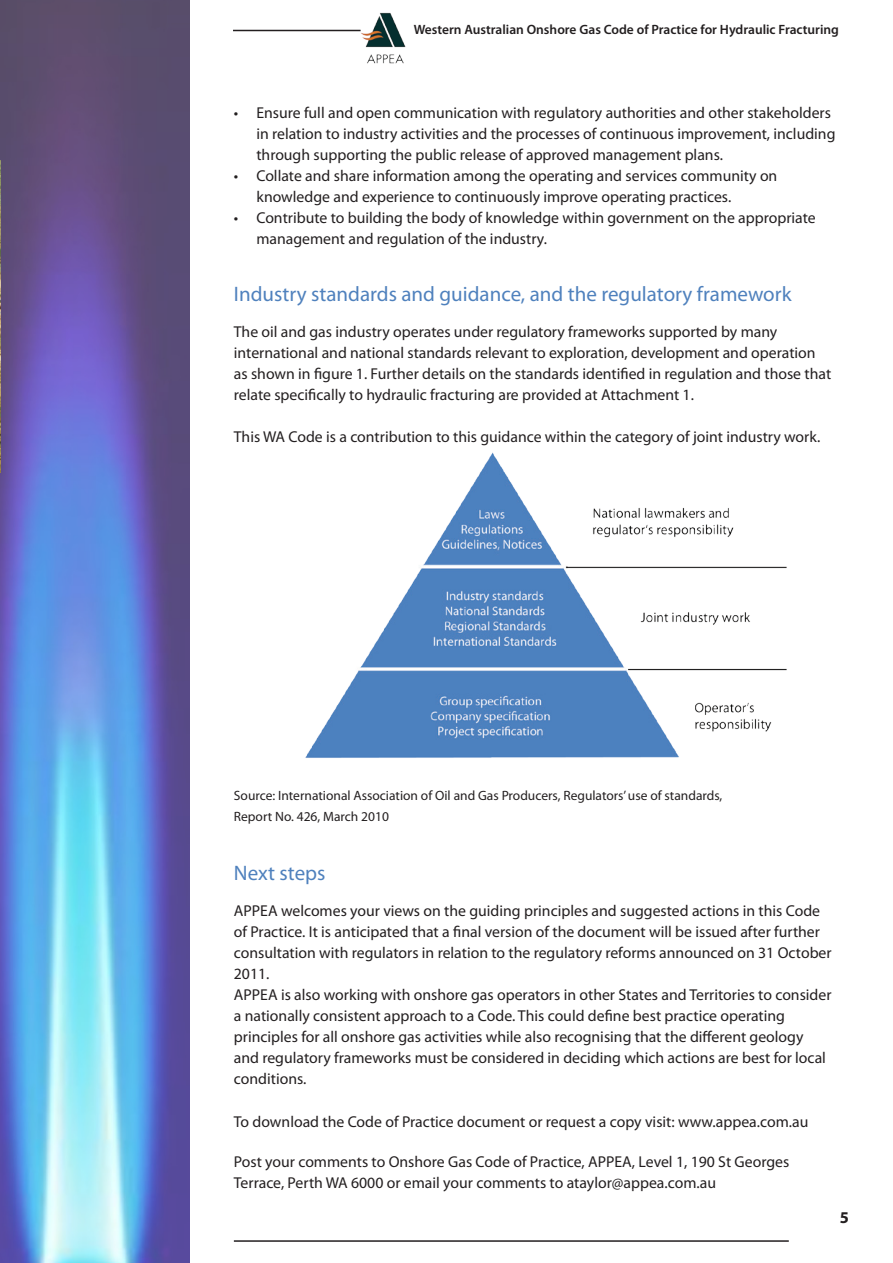
<style>
.page{position:relative;width:893px;height:1263px;background:#fff}
.page>*{position:absolute;margin:0;border:0;box-sizing:border-box;transform-origin:0 0}
.t1{font:21px "Myriad Pro";color:#4f81bd}
.t2{font:700 16.5px "Myriad Pro";color:#231f20}
.t3{font:15.75px/21px "Myriad Pro";color:#231f20}
.t4{font:13.5px/21px "Myriad Pro";color:#231f20}
.t5{font:600 13.5px "Myriad Pro";color:#231f20}
</style>
<div class="page">
<hr style="left:234px;top:1240px;width:555px;height:2px;background:#231f20">
<hr style="left:233px;top:30px;width:128px;height:1px;background:#231f20">
<img style="left:0;top:0;width:189px;height:1263px">
<img style="left:305px;top:452px;width:482px;height:306px">
<img style="left:0;top:161px;width:1px;height:311px">
<img style="left:361px;top:13px;width:45px;height:51px">
<p class="t5" style="left:414px;top:20px;width:427px">Western Australian Onshore Gas Code of Practice for Hydraulic Fracturing</p>
<p class="t3" style="left:256px;top:102px;width:581px;text-indent:-23px">• Ensure full and open communication with regulatory authorities and other stakeholders in relation to industry activities and the processes of continuous improvement, including through supporting the public release of approved management plans.</p>
<p class="t3" style="left:256px;top:165px;width:522px;text-indent:-23px">• Collate and share information among the operating and services community on knowledge and experience to continuously improve operating practices.</p>
<p class="t3" style="left:256px;top:207px;width:561px;text-indent:-23px">• Contribute to building the body of knowledge within government on the appropriate management and regulation of the industry.</p>
<h1 class="t1" style="left:234px;top:281px;width:559px">Industry standards and guidance, and the regulatory framework</h1>
<p class="t3" style="left:234px;top:321px;width:599px">The oil and gas industry operates under regulatory frameworks supported by many international and national standards relevant to exploration, development and operation as shown in figure 1. Further details on the standards identified in regulation and those that relate specifically to hydraulic fracturing are provided at Attachment 1.</p>
<p class="t3" style="left:234px;top:426px;width:588px">This WA Code is a contribution to this guidance within the category of joint industry work.</p>
<p class="t4" style="left:234px;top:785px;width:490px">Source: International Association of Oil and Gas Producers, Regulators’ use of standards,<br>Report No. 426, March 2010</p>
<h1 class="t1" style="left:234px;top:860px;width:93px">Next steps</h1>
<p class="t3" style="left:234px;top:900px;width:599px">APPEA welcomes your views on the guiding principles and suggested actions in this Code of Practice. It is anticipated that a final version of the document will be issued after further consultation with regulators in relation to the regulatory reforms announced on 31 October 2011.<br>APPEA is also working with onshore gas operators in other States and Territories to consider a nationally consistent approach to a Code. This could define best practice operating principles for all onshore gas activities while also recognising that the different geology and regulatory frameworks must be considered in deciding which actions are best for local conditions.</p>
<p class="t3" style="left:234px;top:1111px;width:576px">To download the Code of Practice document or request a copy visit: www.appea.com.au</p>
<p class="t3" style="left:234px;top:1151px;width:557px">Post your comments to Onshore Gas Code of Practice, APPEA, Level 1, 190 St Georges<br>Terrace, Perth WA 6000 or email your comments to ataylor@appea.com.au</p>
<p class="t2" style="left:840px;top:1207px;width:11px">5</p>
</div>
